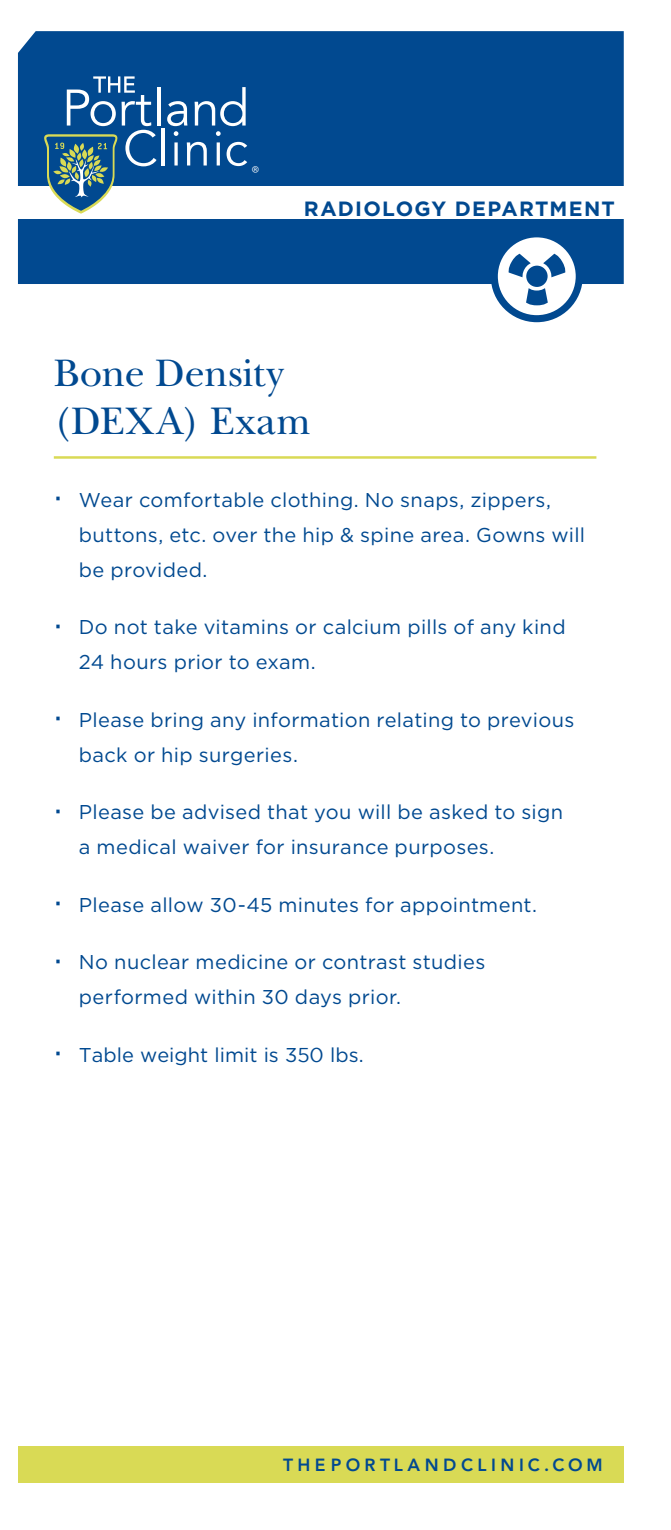
<style>
.page{position:relative;width:671px;height:1530px;background:#fff}
.page>*{position:absolute;margin:0;border:0;box-sizing:border-box;transform-origin:0 0}
.t1{font:40px/47.5px "New Baskerville";letter-spacing:.005em;color:#014990}
.t2{font:700 20.5px "Gotham";letter-spacing:.06em;color:#014990}
.t3{font:20px/35px "Gotham";letter-spacing:.015em;color:#014990}
.t4{font:800 17.5px "Avenir";letter-spacing:.25em;color:#014990}
.t5{font:14.5px "Myriad";color:#fff}
.s1{font-size:35px}
.s2{font-style:inherit}
</style>
<div class="page">
<div style="left:18px;top:31px;width:605px;height:253px;background:#014990"></div>
<div style="left:18px;top:1447px;width:605px;height:36px;background:#d9da55"></div>
<svg style="left:494px;top:234px;width:84px;height:85px"></svg>
<div style="left:490px;top:230px;width:92px;height:92px;border:7px solid #014990;border-radius:50%"></div>
<svg style="left:525px;top:288px;width:22px;height:17px"></svg>
<div style="left:526px;top:266px;width:21px;height:21px;background:#014990;border-radius:50%"></div>
<svg style="left:507px;top:254px;width:23px;height:23px"></svg>
<svg style="left:542px;top:254px;width:24px;height:23px"></svg>
<div style="left:8px;top:186px;width:626px;height:33px;background:#fff"></div>
<hr style="left:157px;top:87px;width:3px;height:39px;background:#fff">
<hr style="left:162px;top:128px;width:3px;height:38px;background:#fff">
<svg style="left:167px;top:101px;width:20px;height:35px"></svg>
<hr style="left:174px;top:142px;width:3px;height:24px;background:#fff">
<svg style="left:187px;top:142px;width:20px;height:24px"></svg>
<svg style="left:194px;top:87px;width:51px;height:49px"></svg>
<svg style="left:216px;top:142px;width:4px;height:24px"></svg>
<svg style="left:226px;top:142px;width:21px;height:24px"></svg>
<svg style="left:43px;top:76px;width:113px;height:138px"></svg>
<hr style="left:54px;top:456px;width:542px;height:3px;background:#d9da55">
<p class="t5" style="left:252px;top:164px;width:9px">®</p>
<p class="t2" style="left:303px;top:197px;width:312px">RADIOLOGY DEPARTMENT</p>
<h1 class="t1" style="left:54px;top:350px;width:258px">Bone Density (DEXA) Exam</h1>
<p class="t3" style="left:79px;top:482px;width:507px;text-indent:-25px"><span class="s1">·</span> Wear comfortable clothing. No snaps, zippers, buttons, etc. over the hip &amp; spine area. Gowns will be provided.</p>
<p class="t3" style="left:79px;top:610px;width:488px;text-indent:-25px"><span class="s1">·</span> Do not take vitamins or calcium pills of any kind<br>24 hours prior to exam.</p>
<p class="t3" style="left:79px;top:702px;width:496px;text-indent:-25px"><span class="s1">·</span> Please bring any information relating to previous back or hip surgeries.</p>
<p class="t3" style="left:79px;top:795px;width:485px;text-indent:-25px"><span class="s1">·</span> Please be advised that you will be asked to sign a medical waiver for insurance purposes.</p>
<p class="t3" style="left:54px;top:887px;width:484px"><span class="s1">·</span> Please allow 30-45 minutes for appointment.</p>
<p class="t3" style="left:79px;top:945px;width:407px;text-indent:-25px"><span class="s1">·</span> No nuclear medicine or contrast studies performed within 30 days prior.</p>
<p class="t3" style="left:54px;top:1037px;width:311px"><span class="s1">·</span> Table weight limit is 3<span class="s2">50</span> lbs.</p>
<p class="t4" style="left:283px;top:1455px;width:321px">THEPORTLANDCLINIC.COM</p>
</div>
